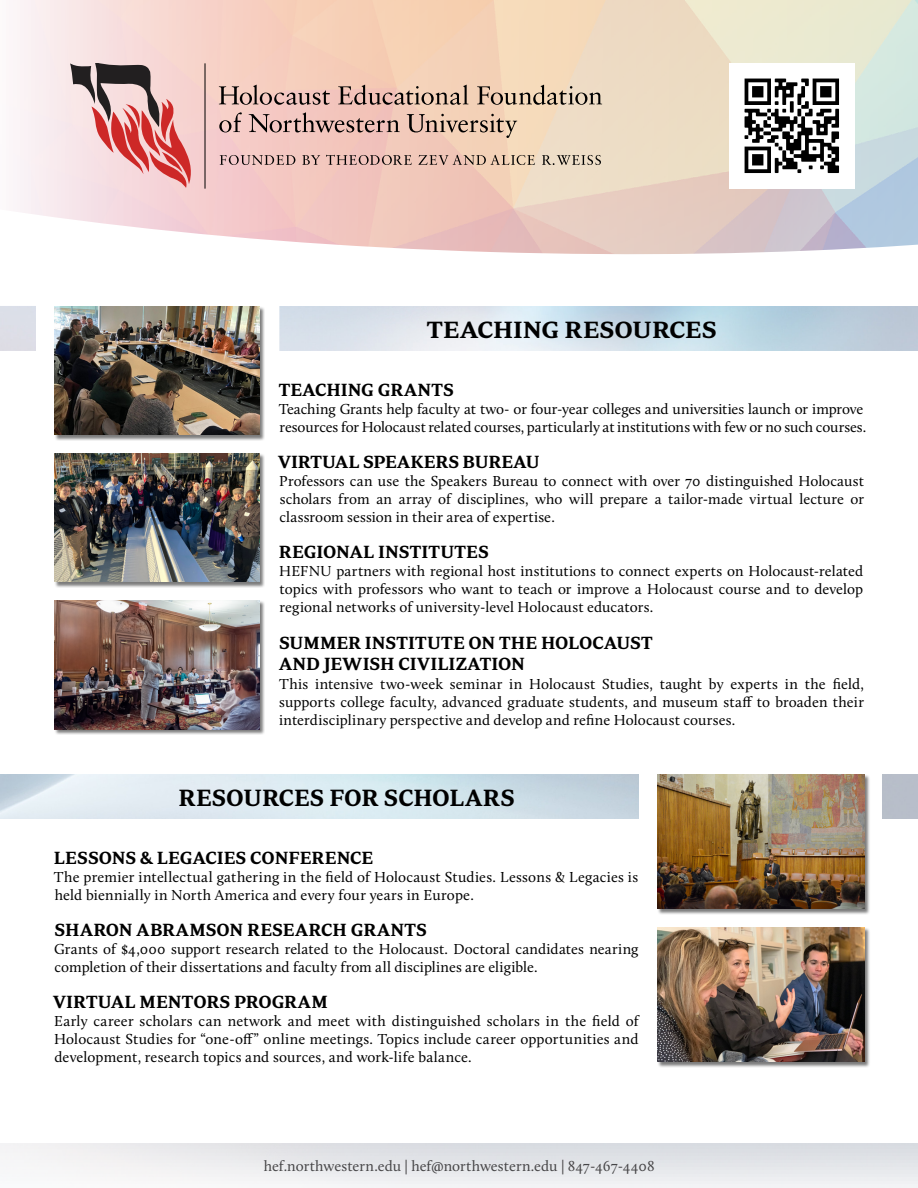
<style>
.page{position:relative;width:918px;height:1188px;background:#fff}
.page>*{position:absolute;margin:0;border:0;box-sizing:border-box;transform-origin:0 0}
.t1{font:600 24px "Periodico Text";color:#000}
.t2{font:600 24px "Periodico Text";color:#000;scale:1.04 1}
.t3{font:600 18px/21px "Periodico Text";color:#000}
.t4{font:15px/18px "Calluna";letter-spacing:.005em;color:#000;text-align:justify}
.t5{font:15px "Calluna";color:#464547}
</style>
<div class="page">
<img style="left:17px;top:0;width:901px;height:255px">
<div style="left:54px;top:306px;width:211px;height:135px;background:#000;opacity:.52"></div>
<img style="left:54px;top:306px;width:205px;height:129px">
<div style="left:54px;top:453px;width:211px;height:135px;background:#000;opacity:.52"></div>
<img style="left:54px;top:453px;width:205px;height:129px">
<div style="left:54px;top:600px;width:211px;height:135px;background:#000;opacity:.52"></div>
<img style="left:54px;top:600px;width:205px;height:129px">
<div style="left:657px;top:774px;width:213px;height:141px;background:#000;opacity:.52"></div>
<img style="left:657px;top:774px;width:207px;height:135px">
<div style="left:657px;top:927px;width:213px;height:141px;background:#000;opacity:.52"></div>
<img style="left:657px;top:927px;width:207px;height:135px">
<svg style="left:219px;top:85px;width:111px;height:20px;background:#bd9d95"></svg>
<svg style="left:338px;top:85px;width:130px;height:20px;background:#bc9d8e"></svg>
<svg style="left:477px;top:85px;width:125px;height:20px;background:#bca892"></svg>
<svg style="left:219px;top:112px;width:23px;height:20px"></svg>
<svg style="left:249px;top:112px;width:151px;height:20px;background:#bf9c96"></svg>
<svg style="left:407px;top:114px;width:110px;height:24px;background:#c9ac98"></svg>
<svg style="left:220px;top:155px;width:75px;height:10px"></svg>
<svg style="left:302px;top:155px;width:18px;height:10px"></svg>
<svg style="left:326px;top:155px;width:86px;height:10px"></svg>
<svg style="left:418px;top:155px;width:117px;height:10px"></svg>
<svg style="left:542px;top:155px;width:59px;height:10px"></svg>
<svg style="left:70px;top:63px;width:124px;height:125px;background:#d39fa0"></svg>
<hr style="left:205px;top:63px;width:1px;height:126px;background:#000">
<img style="left:729px;top:63px;width:126px;height:126px">
<h1 class="t2" style="left:427px;top:316px;width:280px">TEACHING RESOURCES</h1>
<p class="t3" style="left:279px;top:379px;width:177px">TEACHING GRANTS</p>
<p class="t4" style="left:279px;top:400px;width:589px">Teaching Grants help faculty at two- or four-year colleges and universities launch or improve resources for Holocaust related courses, particularly at institutions with few or no such courses.</p>
<p class="t3" style="left:278px;top:451px;width:263px">VIRTUAL SPEAKERS BUREAU</p>
<p class="t4" style="left:279px;top:472px;width:586px">Professors can use the Speakers Bureau to connect with over 70 distinguished Holocaust scholars from an array of disciplines, who will prepare a tailor-made virtual lecture or classroom session in their area of expertise.</p>
<p class="t3" style="left:279px;top:541px;width:212px">REGIONAL INSTITUTES</p>
<p class="t4" style="left:279px;top:562px;width:586px">HEFNU partners with regional host institutions to connect experts on Holocaust-related topics with professors who want to teach or improve a Holocaust course and to develop regional networks of university-level Holocaust educators.</p>
<p class="t3" style="left:279px;top:631px;width:375px">SUMMER INSTITUTE ON THE HOLOCAUST<br>AND JEWISH CIVILIZATION</p>
<p class="t4" style="left:279px;top:674px;width:587px">This intensive two-week seminar in Holocaust Studies, taught by experts in the field, supports college faculty, advanced graduate students, and museum staff to broaden their interdisciplinary perspective and develop and refine Holocaust courses.</p>
<h1 class="t1" style="left:178px;top:784px;width:338px">RESOURCES FOR SCHOLARS</h1>
<p class="t3" style="left:54px;top:847px;width:321px">LESSONS &amp; LEGACIES CONFERENCE</p>
<p class="t4" style="left:54px;top:868px;width:586px">The premier intellectual gathering in the field of Holocaust Studies. Lessons &amp; Legacies is held biennially in North America and every four years in Europe.</p>
<p class="t3" style="left:55px;top:919px;width:374px">SHARON ABRAMSON RESEARCH GRANTS</p>
<p class="t4" style="left:54px;top:940px;width:586px">Grants of $4,000 support research related to the Holocaust. Doctoral candidates nearing completion of their dissertations and faculty from all disciplines are eligible.</p>
<p class="t3" style="left:53px;top:991px;width:276px">VIRTUAL MENTORS PROGRAM</p>
<p class="t4" style="left:54px;top:1012px;width:586px">Early career scholars can network and meet with distinguished scholars in the field of Holocaust Studies for “one-off” online meetings. Topics include career opportunities and development, research topics and sources, and work-life balance.</p>
<p class="t5" style="left:264px;top:1157px;width:392px">hef.northwestern.edu | hef@northwestern.edu | 847-467-4408</p>
</div>
